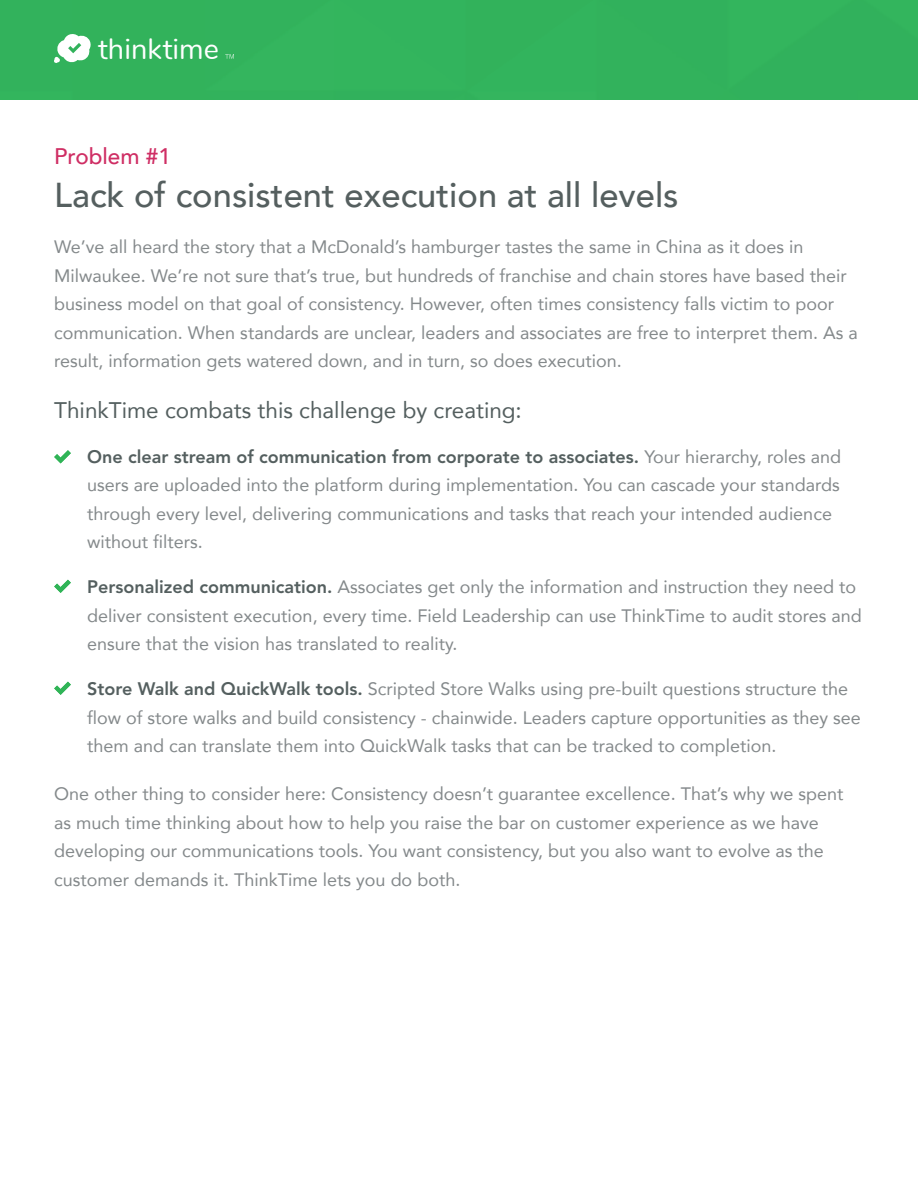
<style>
.page{position:relative;width:918px;height:1188px;background:#fff}
.page>*{position:absolute;margin:0;border:0;box-sizing:border-box;transform-origin:0 0}
.t1{font:500 34.5px "Avenir";color:#555f5f}
.t2{font:28.8px "Nunito";color:#fff}
.t3{font:22.5px "Avenir";color:#545f5f}
.t4{font:500 22.5px "Avenir";color:#cf2e64}
.t5{font:18px/28.5px "Avenir";color:#84898b}
.t6{font:800 18px "Avenir LT Std";color:#545f5f}
.s1{font-family:"Avenir";font-weight:400;color:#84898b}
.s2{font-family:"Avenir LT Std";font-weight:800;color:#545f5f}
</style>
<div class="page">
<svg style="left:54px;top:450px;width:17px;height:13px"></svg>
<svg style="left:54px;top:580px;width:17px;height:13px"></svg>
<svg style="left:54px;top:682px;width:17px;height:13px"></svg>
<div style="left:0;top:0;width:918px;height:100px;background:#32b25c"></div>
<svg style="left:54px;top:33px;width:37px;height:30px"></svg>
<svg style="left:225px;top:54px;width:9px;height:5px"></svg>
<h2 class="t2" style="left:98px;top:28px;width:122px">thinktime</h2>
<p class="t4" style="left:54px;top:137px;width:118px">Problem #1</p>
<h1 class="t1" style="left:54px;top:165px;width:626px">Lack of consistent execution at all levels</h1>
<p class="t5" style="left:54px;top:232px;width:805px">We’ve all heard the story that a McDonald’s hamburger tastes the same in China as it does in Milwaukee. We’re not sure that’s true, but hundreds of franchise and chain stores have based their business model on that goal of consistency. However, often times consistency falls victim to poor communication. When standards are unclear, leaders and associates are free to interpret them. As a result, information gets watered down, and in turn, so does execution.</p>
<p class="t3" style="left:54px;top:392px;width:469px">ThinkTime combats this challenge by creating:</p>
<p class="t6" style="left:87px;top:446px;width:756px">One clear stream of communication from corporate to associates. <span class="s1">Your hierarchy, roles and</span></p>
<p class="t5" style="left:87px;top:470px;width:754px">users are uploaded into the platform during implementation. You can cascade your standards through every level, delivering communications and tasks that reach your intended audience without filters.</p>
<p class="t5" style="left:87px;top:572px;width:776px"><span class="s2">Personalized communication.</span> Associates get only the information and instruction they need to deliver consistent execution, every time. Field Leadership can use ThinkTime to audit stores and ensure that the vision has translated to reality.</p>
<p class="t5" style="left:87px;top:674px;width:775px"><span class="s2">Store Walk and QuickWalk tools.</span> Scripted Store Walks using pre-built questions structure the flow of store walks and build consistency - chainwide. Leaders capture opportunities as they see them and can translate them into QuickWalk tasks that can be tracked to completion.</p>
<p class="t5" style="left:54px;top:779px;width:791px">One other thing to consider here: Consistency doesn’t guarantee excellence. That’s why we spent as much time thinking about how to help you raise the bar on customer experience as we have developing our communications tools. You want consistency, but you also want to evolve as the customer demands it. ThinkTime lets you do both.</p>
</div>
